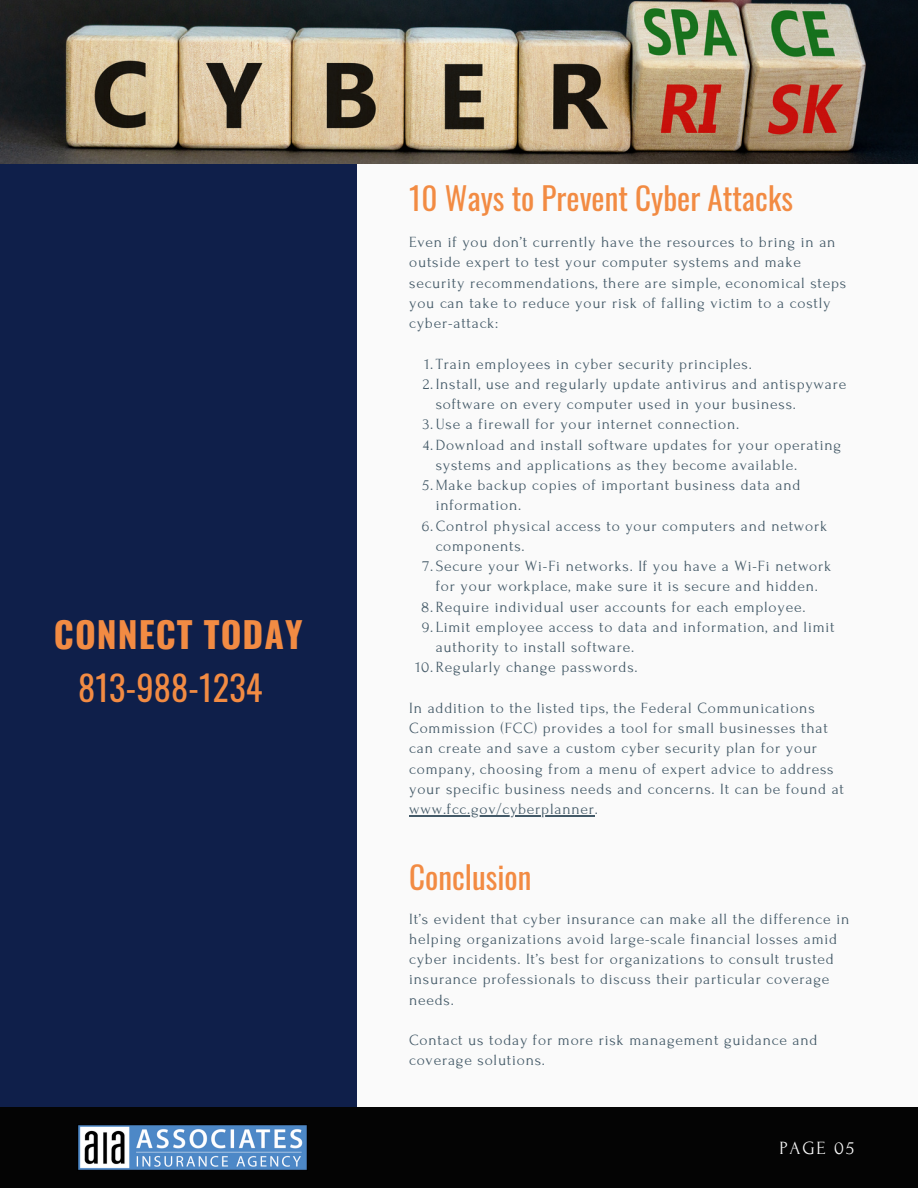
<style>
.page{position:relative;width:918px;height:1188px;background:#fafafa}
.page>*{position:absolute;margin:0;border:0;box-sizing:border-box;transform-origin:0 0}
.t1{font:700 35.55px "Oswald";letter-spacing:.03em;color:#f28b43}
.t2{font:34.5px "Oswald";color:#f28b43}
.t3{font:31.2px "Oswald";color:#f28b43}
.t4{font:18.6px "Forum";letter-spacing:.1em;color:#fafafa}
.t5{font:15.6px/20.2px "Forum";letter-spacing:.05em;color:#435967}
</style>
<div class="page">
<div style="left:0;top:64px;width:357px;height:1097px;background:#0f1f4a"></div>
<div style="left:0;top:1107px;width:918px;height:81px;background:#040404"></div>
<img style="left:0;top:0;width:918px;height:163px">
<hr style="left:409px;top:815px;width:186px;height:1px;background:#435967">
<img style="left:78px;top:1125px;width:229px;height:45px">
<p class="t1" style="left:54px;top:606px;width:250px">CONNECT TODAY</p>
<p class="t2" style="left:78px;top:661px;width:186px">813-988-1234</p>
<p class="t3" style="left:409px;top:174px;width:385px">10 Ways to Prevent Cyber Attacks</p>
<p class="t5" style="left:409px;top:232px;width:439px">Even if you don’t currently have the resources to bring in an outside expert to test your computer systems and make security recommendations, there are simple, economical steps you can take to reduce your risk of falling victim to a costly cyber-attack:</p>
<p class="t5" style="left:424px;top:354px;width:329px">1.Train employees in cyber security principles.</p>
<p class="t5" style="left:436px;top:374px;width:412px;text-indent:-13px">2.Install, use and regularly update antivirus and antispyware software on every computer used in your business.</p>
<p class="t5" style="left:423px;top:415px;width:318px">3.Use a firewall for your internet connection.</p>
<p class="t5" style="left:436px;top:435px;width:407px;text-indent:-13px">4.Download and install software updates for your operating systems and applications as they become available.</p>
<p class="t5" style="left:436px;top:475px;width:366px;text-indent:-13px">5.Make backup copies of important business data and information.</p>
<p class="t5" style="left:436px;top:516px;width:393px;text-indent:-14px">6.Control physical access to your computers and network components.</p>
<p class="t5" style="left:423px;top:556px;width:410px;text-align:center">7.Secure your Wi-Fi networks. If you have a Wi-Fi network for your workplace, make sure it is secure and hidden.</p>
<p class="t5" style="left:422px;top:597px;width:385px">8.Require individual user accounts for each employee.</p>
<p class="t5" style="left:436px;top:617px;width:400px;text-indent:-14px">9.Limit employee access to data and information, and limit authority to install software.</p>
<p class="t5" style="left:415px;top:658px;width:224px">10.Regularly change passwords.</p>
<p class="t5" style="left:409px;top:698px;width:436px">In addition to the listed tips, the Federal Communications Commission (FCC) provides a tool for small businesses that can create and save a custom cyber security plan for your company, choosing from a menu of expert advice to address your specific business needs and concerns. It can be found at www.fcc.gov/cyberplanner.</p>
<p class="t3" style="left:409px;top:852px;width:124px">Conclusion</p>
<p class="t5" style="left:409px;top:909px;width:442px">It’s evident that cyber insurance can make all the difference in helping organizations avoid large-scale financial losses amid cyber incidents. It’s best for organizations to consult trusted insurance professionals to discuss their particular coverage needs.</p>
<p class="t5" style="left:409px;top:1030px;width:410px">Contact us today for more risk management guidance and coverage solutions.</p>
<p class="t4" style="left:779px;top:1138px;width:76px">PAGE 05</p>
</div>
